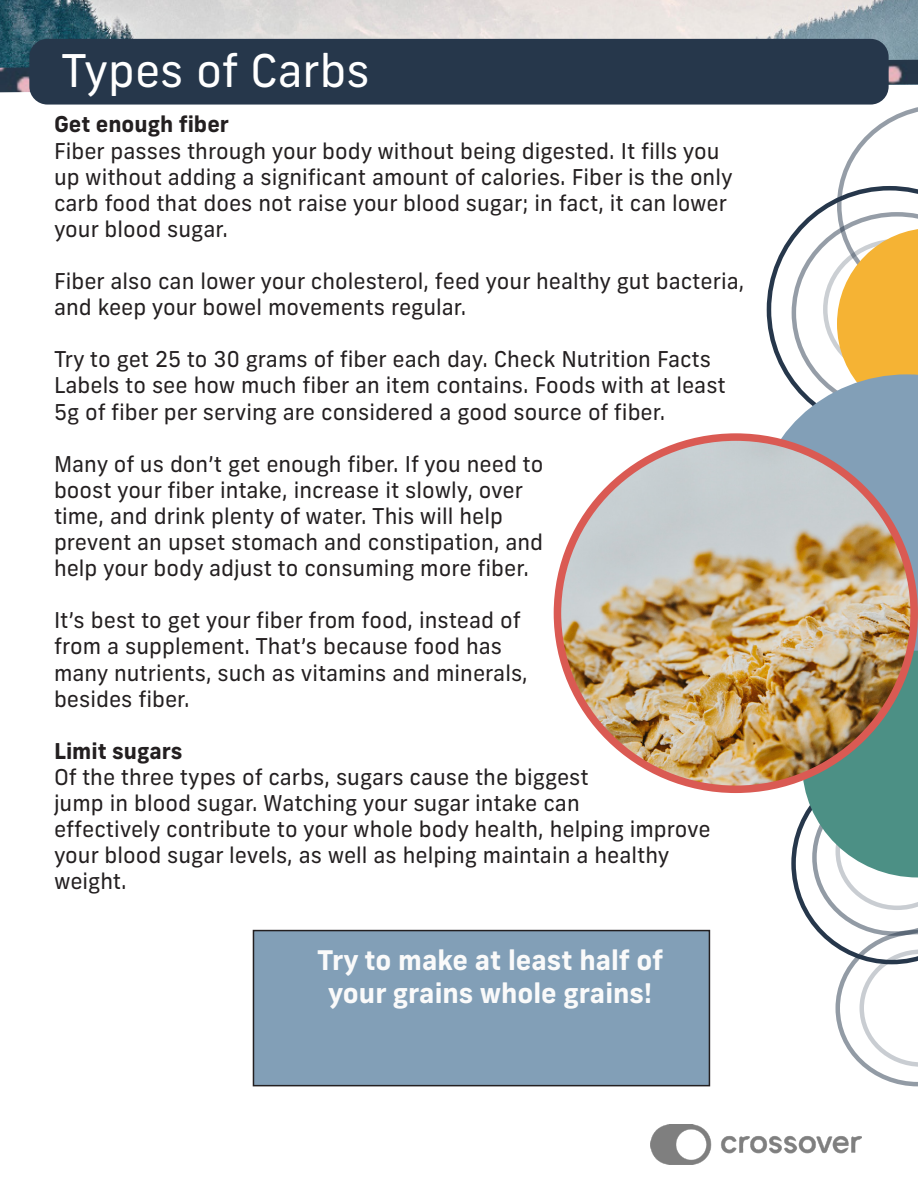
<style>
.page{position:relative;width:918px;height:1188px;background:#fff}
.page>*{position:absolute;margin:0;border:0;box-sizing:border-box;transform-origin:0 0}
.t1{font:45px "Frank New";color:#fff}
.t2{font:700 27px/32.4px "Frank New";color:#fafafa;text-align:center}
.t3{font:21.75px/26.1px "Frank New";color:#231f20}
.t4{font:700 21.75px "Frank New";color:#231f20}
</style>
<div class="page">
<img style="left:0;top:0;width:918px;height:60px">
<svg style="left:767px;top:107px;width:151px;height:267px"></svg>
<svg style="left:759px;top:374px;width:159px;height:277px;fill:#829fb7"></svg>
<img style="left:557px;top:437px;width:357px;height:352px">
<div style="left:554px;top:433px;width:364px;height:360px;border:8px solid #da5a53;border-radius:50%"></div>
<img style="left:0;top:60px;width:918px;height:32px">
<div style="left:29px;top:39px;width:860px;height:66px;background:#26374b;border-radius:18px"></div>
<img style="left:651px;top:1124px;width:210px;height:41px">
<svg style="left:791px;top:651px;width:127px;height:435px"></svg>
<div style="left:253px;top:931px;width:456px;height:155px;background:#829fb7"></div>
<div style="left:253px;top:930px;width:457px;height:156px;border:2px solid #231f20"></div>
<p class="t1" style="left:61px;top:42px;width:310px">Types of Carbs</p>
<p class="t4" style="left:54px;top:110px;width:177px">Get enough fiber</p>
<p class="t3" style="left:54px;top:137px;width:680px">Fiber passes through your body without being digested. It fills you up without adding a significant amount of calories. Fiber is the only carb food that does not raise your blood sugar; in fact, it can lower your blood sugar.</p>
<p class="t3" style="left:54px;top:268px;width:692px">Fiber also can lower your cholesterol, feed your healthy gut bacteria, and keep your bowel movements regular.</p>
<p class="t3" style="left:54px;top:346px;width:673px">Try to get 25 to 30 grams of fiber each day. Check Nutrition Facts<br>Labels to see how much fiber an item contains. Foods with at least<br>5g of fiber per serving are considered a good source of fiber.</p>
<p class="t3" style="left:54px;top:451px;width:491px">Many of us don’t get enough fiber. If you need to boost your fiber intake, increase it slowly, over time, and drink plenty of water. This will help prevent an upset stomach and constipation, and help your body adjust to consuming more fiber.</p>
<p class="t3" style="left:54px;top:607px;width:475px">It’s best to get your fiber from food, instead of from a supplement. That’s because food has many nutrients, such as vitamins and minerals, besides fiber.</p>
<p class="t4" style="left:54px;top:737px;width:130px">Limit sugars</p>
<p class="t3" style="left:54px;top:764px;width:658px">Of the three types of carbs, sugars cause the biggest<br>jump in blood sugar. Watching your sugar intake can<br>effectively contribute to your whole body health, helping improve your blood sugar levels, as well as helping maintain a healthy weight.</p>
<p class="t2" style="left:317px;top:944px;width:348px">Try to make at least half of your grains whole grains!</p>
</div>
